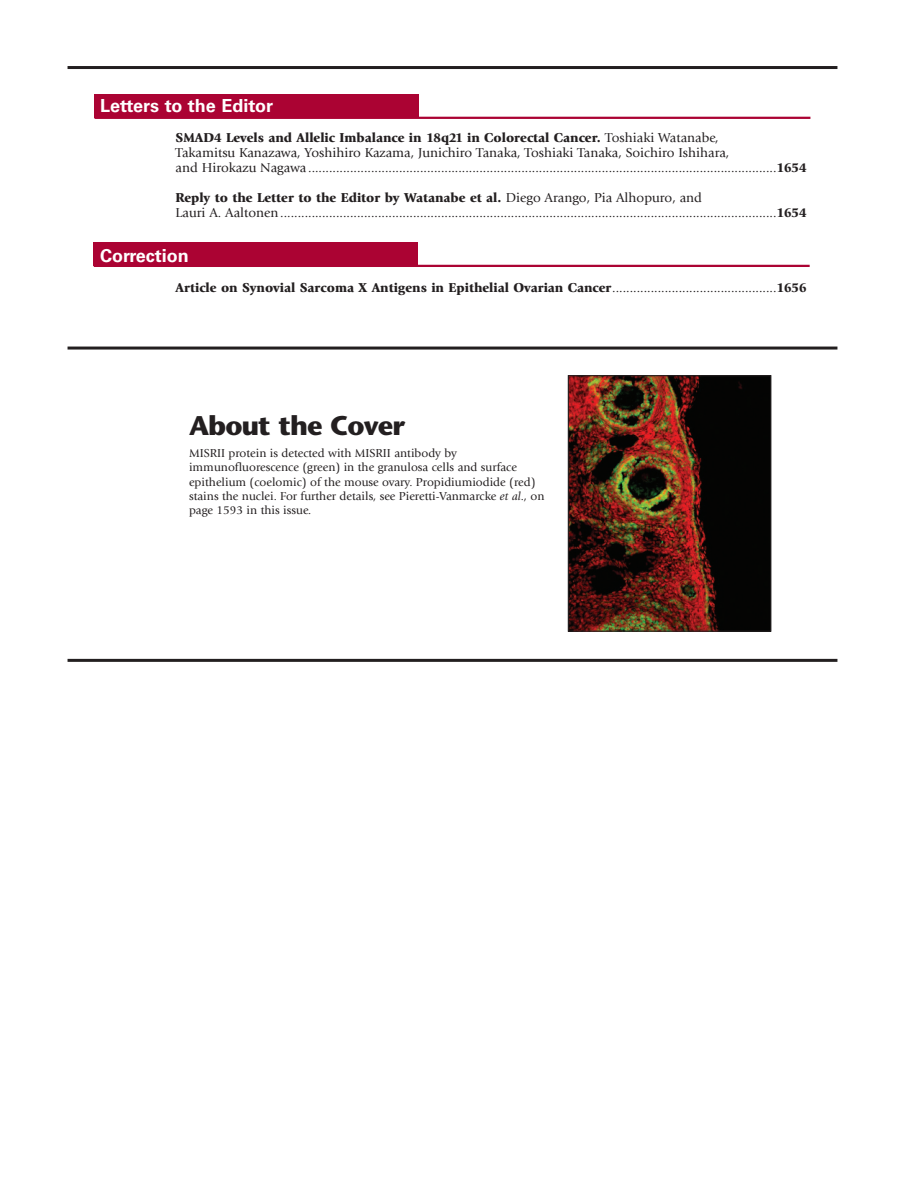
<style>
.page{position:relative;width:905px;height:1202px;background:#fff}
.page>*{position:absolute;margin:0;border:0;box-sizing:border-box;transform-origin:0 0}
.t1{font:700 27px "Stone Sans";letter-spacing:-.03em;color:#231f20}
.t2{font:700 18px "Univers";color:#fff}
.t3{font:13.5px/15px "Giovanni";color:#231f20}
.t4{font:900 13.5px "Giovanni";color:#231f20}
.t5{font:12px/14.4px "Giovanni";color:#231f20}
.s1{font-weight:900}
.s2{font-weight:400}
.s3{font-style:italic}
</style>
<div class="page">
<div style="left:94px;top:243px;width:324px;height:23px;background:#ab0333"></div>
<hr style="left:94px;top:265px;width:715px;height:2px;background:#ab0333">
<div style="left:94px;top:95px;width:324px;height:23px;background:#ab0333"></div>
<hr style="left:94px;top:117px;width:716px;height:2px;background:#ab0333">
<hr style="left:68px;top:66px;width:769px;height:3px;background:#231f20">
<hr style="left:68px;top:346px;width:769px;height:3px;background:#231f20">
<hr style="left:68px;top:659px;width:769px;height:3px;background:#231f20">
<img style="left:569px;top:377px;width:200px;height:252px">
<div style="left:567px;top:375px;width:204px;height:256px;border:1px solid #231f20"></div>
<h2 class="t2" style="left:100px;top:99px;width:174px">Letters to the Editor</h2>
<p class="t3" style="left:176px;top:131px;width:632px"><span class="s1">SMAD4 Levels and Allelic Imbalance in 18q21 in Colorectal Cancer.</span> Toshiaki Watanabe,<br>Takamitsu Kanazawa, Yoshihiro Kazama, Junichiro Tanaka, Toshiaki Tanaka, Soichiro Ishihara,<br>and Hirokazu Nagawa ......................................................................................................................................<span class="s1">1654</span></p>
<p class="t3" style="left:176px;top:191px;width:632px"><span class="s1">Reply to the Letter to the Editor by Watanabe et al.</span> Diego Arango, Pia Alhopuro, and<br>Lauri A. Aaltonen..............................................................................................................................................<span class="s1">1654</span></p>
<h2 class="t2" style="left:100px;top:249px;width:90px">Correction</h2>
<p class="t4" style="left:176px;top:282px;width:632px">Article on Synovial Sarcoma X Antigens in Epithelial Ovarian Cancer<span class="s2">...............................................</span>1656</p>
<h1 class="t1" style="left:189px;top:415px;width:217px">About the Cover</h1>
<p class="t5" style="left:189px;top:446px;width:357px">MISRII protein is detected with MISRII antibody by immunofluorescence (green) in the granulosa cells and surface epithelium (coelomic) of the mouse ovary. Propidiumiodide (red) stains the nuclei. For further details, see Pieretti-Vanmarcke <span class="s3">et al</span>., on page 1593 in this issue.</p>
</div>
